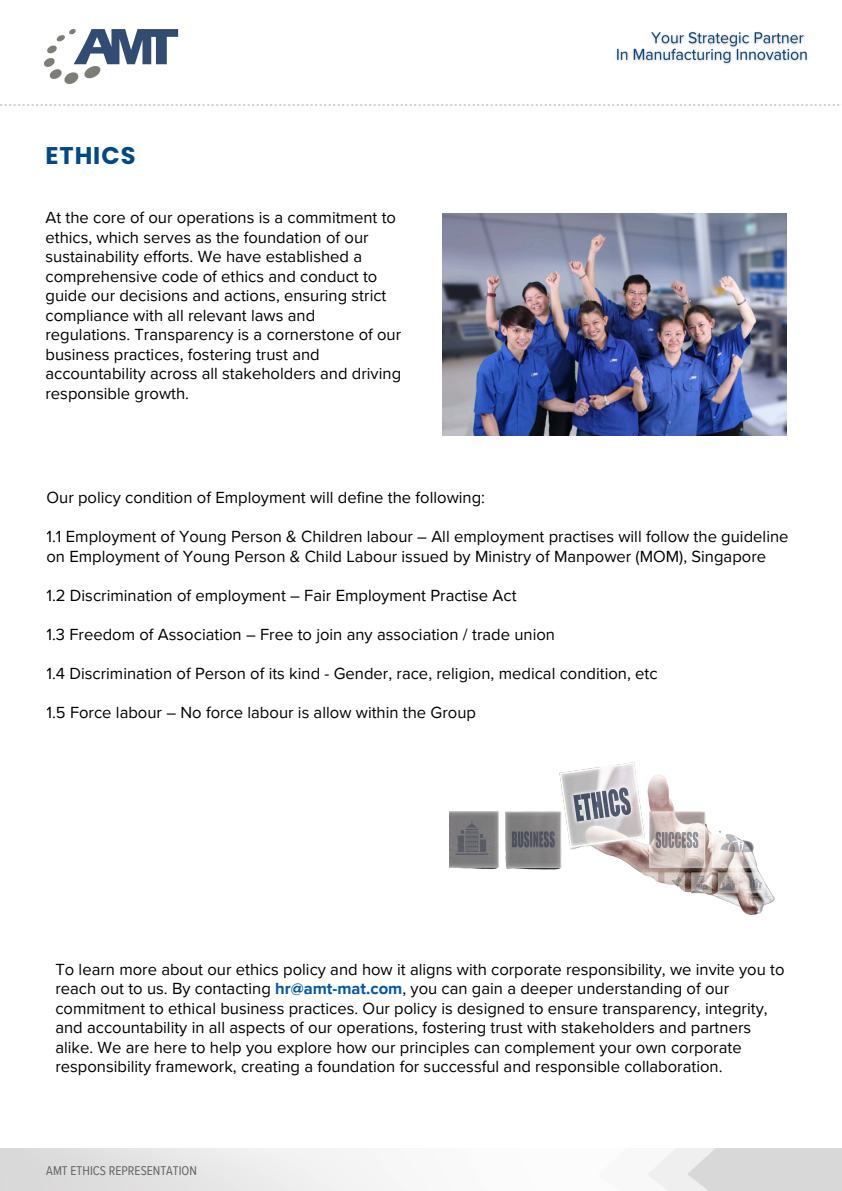
<style>
.page{position:relative;width:842px;height:1191px;background:#fff}
.page>*{position:absolute;margin:0;border:0;box-sizing:border-box;transform-origin:0 0}
.t1{font:700 24.1px "Poppins";letter-spacing:.04em;color:#004986}
.t2{font:16.6px/19.5px "Proxima Nova";color:#000}
.t3{font:13.1px "Proxima Nova Cond";color:#636569}
.s1{font-weight:700;color:#0058a2}
</style>
<div class="page">
<img style="left:44px;top:29px;width:135px;height:55px">
<svg style="left:0;top:104px;width:842px;height:2px"></svg>
<img style="left:450px;top:762px;width:325px;height:153px">
<img style="left:442px;top:213px;width:345px;height:222px">
<img style="left:616px;top:32px;width:192px;height:33px">
<h2 class="t1" style="left:45px;top:139px;width:92px">ETHICS</h2>
<h2 class="t2" style="left:45px;top:208px;width:357px">At the core of our operations is a commitment to ethics, which serves as the foundation of our sustainability efforts. We have established a comprehensive code of ethics and conduct to guide our decisions and actions, ensuring strict compliance with all relevant laws and regulations. Transparency is a cornerstone of our business practices, fostering trust and accountability across all stakeholders and driving responsible growth.</h2>
<p class="t2" style="left:46px;top:488px;width:440px">Our policy condition of Employment will define the following:</p>
<p class="t2" style="left:46px;top:527px;width:743px">1.1 Employment of Young Person &amp; Children labour – All employment practises will follow the guideline on Employment of Young Person &amp; Child Labour issued by Ministry of Manpower (MOM), Singapore</p>
<h1 class="t2" style="left:46px;top:586px;width:472px">1.2 Discrimination of employment – Fair Employment Practise Act</h1>
<h2 class="t2" style="left:46px;top:625px;width:510px">1.3 Freedom of Association – Free to join any association / trade union</h2>
<p class="t2" style="left:46px;top:664px;width:613px">1.4 Discrimination of Person of its kind - Gender, race, religion, medical condition, etc</p>
<h2 class="t2" style="left:46px;top:703px;width:431px">1.5 Force labour – No force labour is allow within the Group</h2>
<h2 class="t2" style="left:55px;top:959px;width:731px">To learn more about our ethics policy and how it aligns with corporate responsibility, we invite you to reach out to us. By contacting <span class="s1">hr@amt-mat.com</span>, you can gain a deeper understanding of our commitment to ethical business practices. Our policy is designed to ensure transparency, integrity, and accountability in all aspects of our operations, fostering trust with stakeholders and partners alike. We are here to help you explore how our principles can complement your own corporate responsibility framework, creating a foundation for successful and responsible collaboration.</h2>
<h2 class="t3" style="left:46px;top:1162px;width:152px">AMT ETHICS REPRESENTATION</h2>
</div>
